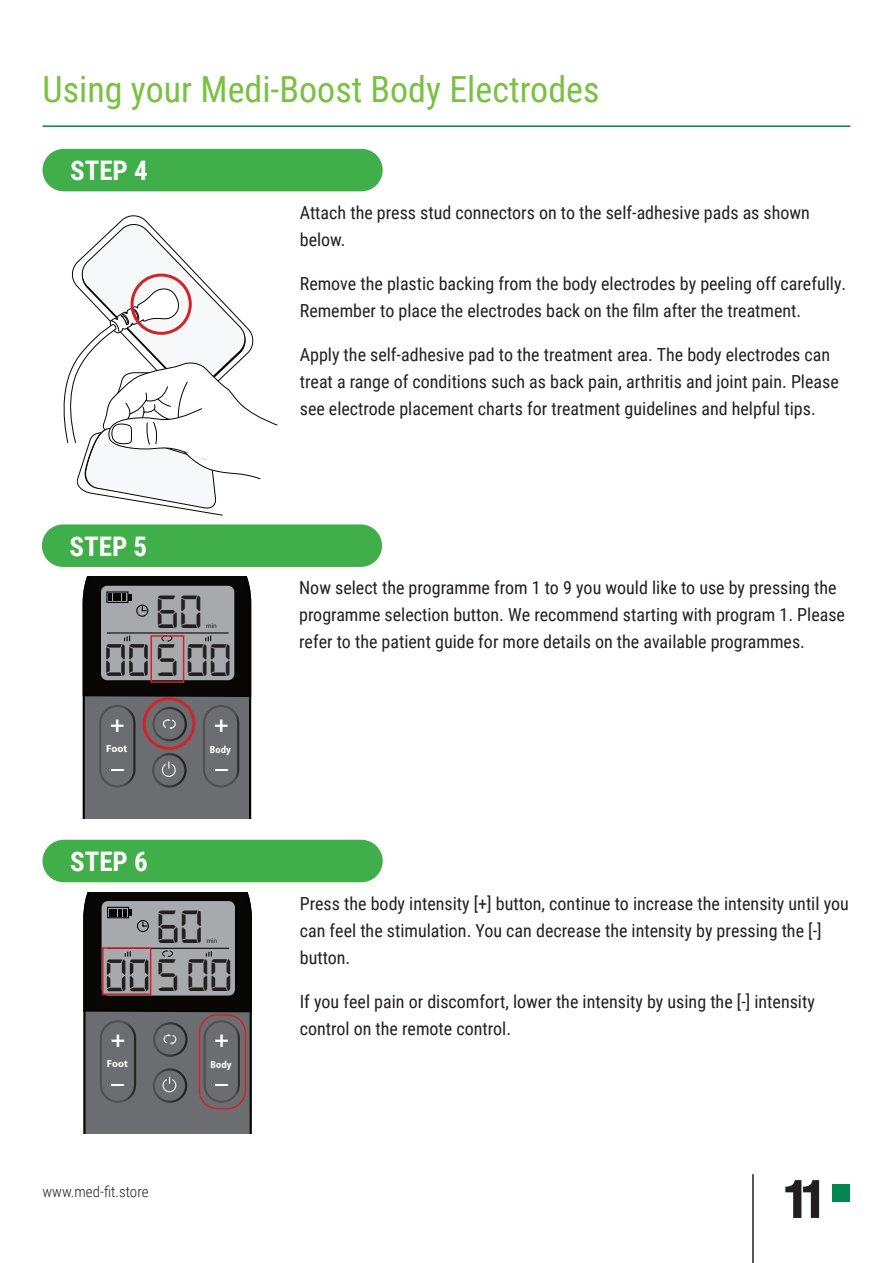
<style>
.page{position:relative;width:893px;height:1263px;background:#fff}
.page>*{position:absolute;margin:0;border:0;box-sizing:border-box;transform-origin:0 0}
.t1{font:700 57px "Coolvetica Rg";color:#231f20}
.t2{font:49.5px "Digital 7";color:#231f20}
.t3{font:48.6px "Digital 7";letter-spacing:.07em;color:#231f20}
.t4{font:36px "Roboto Condensed";color:#79c142}
.t5{font:700 27px "Roboto Condensed";color:#fff}
.t6{font:700 23.4px "Myriad Pro";color:#fff;scale:1.04 1}
.Paragraph_Style_1{font:18px/27px "Roboto Condensed";color:#231f20}
.t7{font:300 15px "Roboto Condensed";color:#231f20}
.t8{font:700 10.35px "Myriad Pro";letter-spacing:.005em;color:#fff}
.t9{font:700 10.35px "Myriad Pro";letter-spacing:.005em;color:#fff;scale:.88 1}
.t10{font:6.45px "Arial";color:#231f20}
</style>
<div class="page">
<div style="left:833px;top:1184px;width:17px;height:17px;background:#008751"></div>
<hr style="left:752px;top:1174px;width:2px;height:89px;background:#231f20">
<hr style="left:43px;top:125px;width:807px;height:2px;background:#008751">
<div style="left:43px;top:149px;width:340px;height:42px;background:#40ae49;border-radius:21px"></div>
<svg style="left:64px;top:215px;width:214px;height:300px"></svg>
<svg style="left:83px;top:892px;width:169px;height:241px;background:#666668"></svg>
<div style="left:43px;top:840px;width:340px;height:42px;background:#40ae49;border-radius:21px"></div>
<div style="left:102px;top:947px;width:49px;height:48px;border:2px solid #d1232a"></div>
<div style="left:199px;top:1014px;width:47px;height:95px;border:2px solid #d1232a;border-radius:18px"></div>
<svg style="left:83px;top:577px;width:168px;height:241px;background:#666668"></svg>
<div style="left:42px;top:524px;width:340px;height:43px;background:#40ae49;border-radius:21px"></div>
<div style="left:143px;top:697px;width:52px;height:53px;border:3px solid #d1232a;border-radius:50%"></div>
<div style="left:151px;top:635px;width:33px;height:48px;border:2px solid #d1232a"></div>
<p class="t4" style="left:43px;top:63px;width:558px">Using your Medi-Boost Body Electrodes</p>
<p class="t5" style="left:70px;top:152px;width:79px">STEP 4</p>
<p class="t5" style="left:70px;top:528px;width:79px">STEP 5</p>
<p class="t2" style="left:156px;top:590px;width:48px">60</p>
<p class="t3" style="left:156px;top:639px;width:77px">500</p>
<p class="t10" style="left:206px;top:621px;width:12px">min</p>
<p class="t6" style="left:110px;top:709px;width:15px">+</p>
<p class="t6" style="left:214px;top:709px;width:15px">+</p>
<p class="t8" style="left:106px;top:741px;width:22px">Foot</p>
<p class="t9" style="left:210px;top:743px;width:25px">Body</p>
<p class="t5" style="left:70px;top:843px;width:79px">STEP 6</p>
<p class="t2" style="left:156px;top:905px;width:48px">60</p>
<p class="t3" style="left:157px;top:954px;width:77px">500</p>
<p class="t10" style="left:207px;top:936px;width:12px">min</p>
<p class="t6" style="left:111px;top:1024px;width:15px">+</p>
<p class="t6" style="left:215px;top:1024px;width:15px">+</p>
<p class="t8" style="left:107px;top:1057px;width:22px">Foot</p>
<p class="t9" style="left:211px;top:1058px;width:25px">Body</p>
<p class="t7" style="left:43px;top:1181px;width:108px">www.med-fit.store</p>
<p class="Paragraph_Style_1" style="left:300px;top:198px;width:512px">Attach the press stud connectors on to the self-adhesive pads as shown below.</p>
<p class="Paragraph_Style_1" style="left:300px;top:269px;width:548px">Remove the plastic backing from the body electrodes by peeling off carefully.<br>Remember to place the electrodes back on the film after the treatment.</p>
<p class="Paragraph_Style_1" style="left:300px;top:340px;width:540px">Apply the self-adhesive pad to the treatment area. The body electrodes can treat a range of conditions such as back pain, arthritis and joint pain. Please see electrode placement charts for treatment guidelines and helpful tips.</p>
<p class="Paragraph_Style_1" style="left:299px;top:574px;width:547px">Now select the programme from 1 to 9 you would like to use by pressing the programme selection button. We recommend starting with program 1. Please refer to the patient guide for more details on the available programmes.</p>
<p class="Paragraph_Style_1" style="left:300px;top:889px;width:551px">Press the body intensity [+] button, continue to increase the intensity until you can feel the stimulation. You can decrease the intensity by pressing the [-] button.</p>
<p class="Paragraph_Style_1" style="left:300px;top:987px;width:517px">If you feel pain or discomfort, lower the intensity by using the [-] intensity control on the remote control.</p>
<h1 class="t1" style="left:785px;top:1165px;width:37px">11</h1>
</div>
